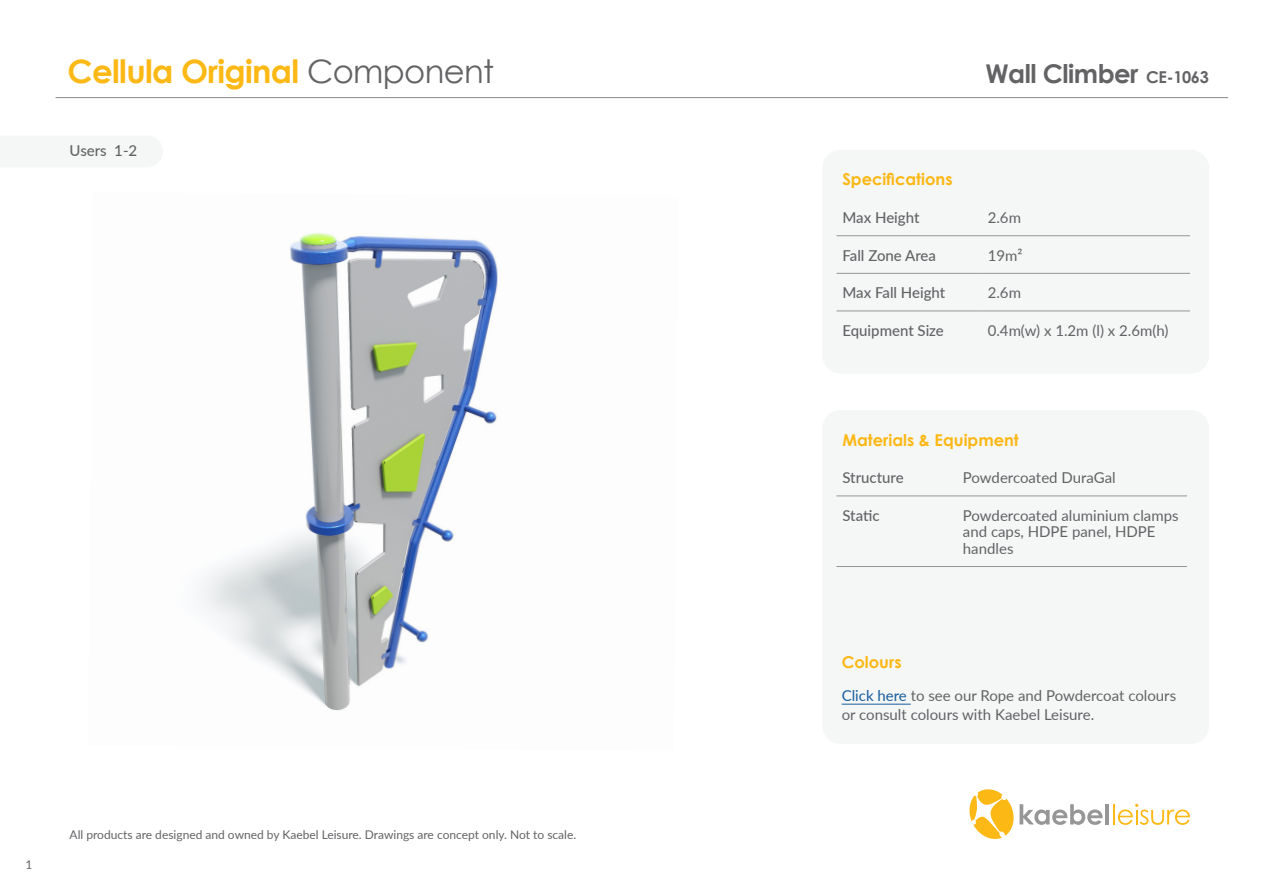
<style>
.page{position:relative;width:1263px;height:893px;background:#fff}
.page>*{position:absolute;margin:0;border:0;box-sizing:border-box;transform-origin:0 0}
.t1{font:700 32.25px "Century Gothic";letter-spacing:-.02em;color:#fcb814}
.t2{font:700 25.8px "Century Gothic";letter-spacing:-.02em;color:#636366}
.t3{font:700 16.35px "Century Gothic";color:#fcb814}
.t4{font:15px/16.5px "Lato";color:#636366}
.t5{font:500 15px "Lato";color:#636366}
.t6{font:12px "Lato";color:#636366}
.s1{font-weight:400;color:#636366}
.s2{font-size:16.35px}
.s3{color:#175d9e}
</style>
<div class="page">
<svg style="left:969px;top:789px;width:133px;height:50px"></svg>
<hr style="left:1105px;top:804px;width:3px;height:20px;background:#969697">
<hr style="left:1113px;top:804px;width:2px;height:20px;background:#fcb814">
<svg style="left:1118px;top:804px;width:72px;height:21px"></svg>
<hr style="left:56px;top:97px;width:1172px;height:1px;background:#969697">
<img style="left:200px;top:233px;width:298px;height:478px">
<div style="left:822px;top:410px;width:387px;height:334px;background:#f5f6f6;border-radius:18px"></div>
<hr style="left:836px;top:495px;width:121px;height:1px;background:#969697">
<hr style="left:957px;top:495px;width:230px;height:1px;background:#969697">
<hr style="left:836px;top:566px;width:121px;height:1px;background:#969697">
<hr style="left:957px;top:566px;width:230px;height:1px;background:#969697">
<div style="left:822px;top:150px;width:387px;height:224px;background:#f5f6f6;border-radius:18px"></div>
<hr style="left:836px;top:235px;width:146px;height:1px;background:#969697">
<hr style="left:982px;top:235px;width:208px;height:1px;background:#969697">
<hr style="left:836px;top:273px;width:146px;height:1px;background:#969697">
<hr style="left:982px;top:273px;width:208px;height:1px;background:#969697">
<hr style="left:836px;top:311px;width:146px;height:1px;background:#969697">
<hr style="left:982px;top:311px;width:208px;height:1px;background:#969697">
<hr style="left:842px;top:704px;width:69px;height:1px;background:#175d9e">
<p class="t1" style="left:68px;top:47px;width:428px">Cellula Original <span class="s1">Component</span></p>
<p class="t2" style="left:985px;top:54px;width:225px">Wall Climber <span class="s2">CE-1063</span></p>
<p class="t5" style="left:70px;top:140px;width:69px">Users 1-2</p>
<p class="t3" style="left:842px;top:167px;width:112px">Specifications</p>
<p class="t5" style="left:842px;top:207px;width:79px">Max Height</p>
<p class="t4" style="left:988px;top:209px;width:35px">2.6m</p>
<p class="t5" style="left:842px;top:244px;width:95px">Fall Zone Area</p>
<p class="t4" style="left:988px;top:246px;width:36px">19m²</p>
<p class="t5" style="left:842px;top:282px;width:104px">Max Fall Height</p>
<p class="t4" style="left:988px;top:284px;width:35px">2.6m</p>
<p class="t5" style="left:842px;top:319px;width:103px">Equipment Size</p>
<p class="t4" style="left:988px;top:321px;width:182px">0.4m(w) x 1.2m (l) x 2.6m(h)</p>
<p class="t3" style="left:842px;top:427px;width:178px">Materials &amp; Equipment</p>
<p class="t5" style="left:842px;top:467px;width:63px">Structure</p>
<p class="t4" style="left:963px;top:469px;width:154px">Powdercoated DuraGal</p>
<p class="t5" style="left:842px;top:504px;width:39px">Static</p>
<p class="t4" style="left:963px;top:506px;width:217px">Powdercoated aluminium clamps and caps, HDPE panel, HDPE handles</p>
<p class="t3" style="left:842px;top:650px;width:61px">Colours</p>
<p class="t4" style="left:842px;top:685px;width:336px;line-height:19.5px"><span class="s3">Click here</span> to see our Rope and Powdercoat colours or consult colours with Kaebel Leisure.</p>
<p class="t6" style="left:26px;top:856px;width:8px">1</p>
<p class="t6" style="left:70px;top:826px;width:508px">All products are designed and owned by Kaebel Leisure. Drawings are concept only. Not to scale.</p>
</div>
